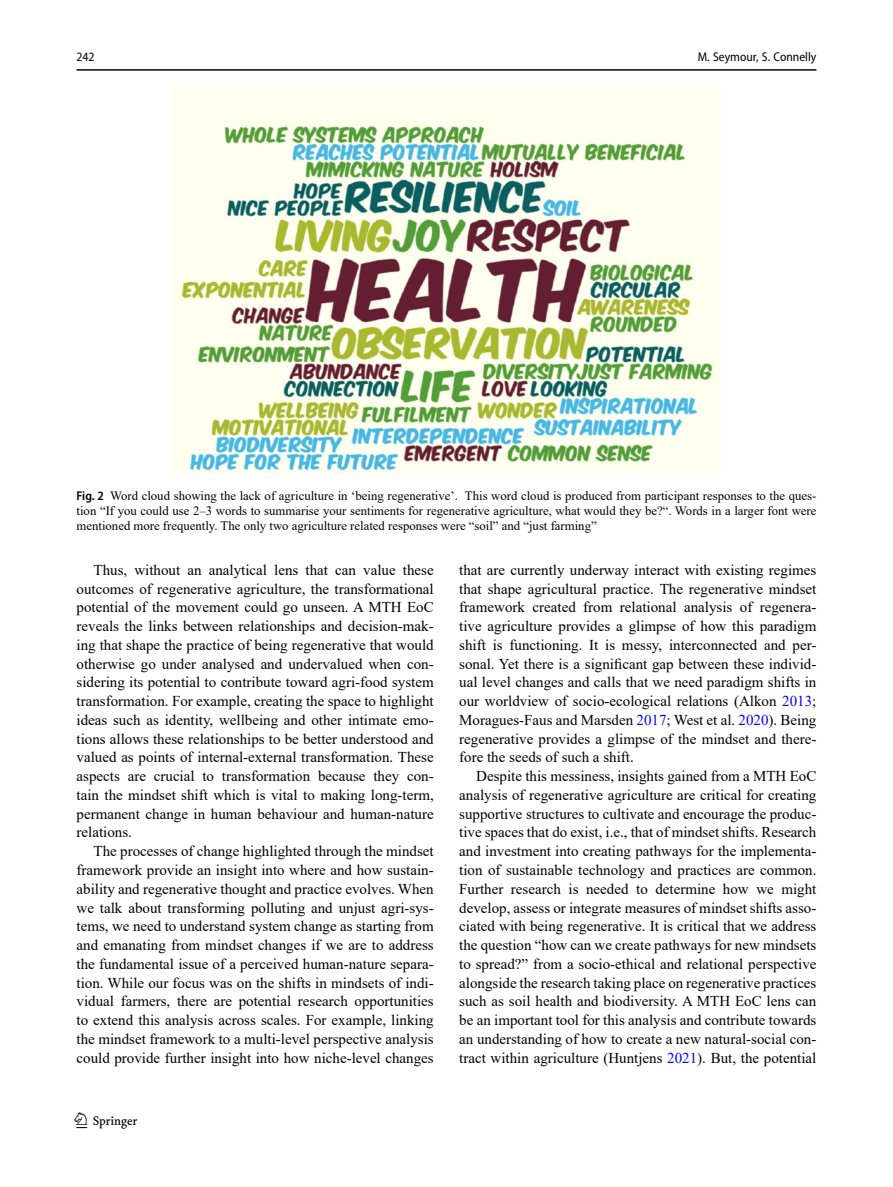
<style>
.page{position:relative;width:893px;height:1187px;background:#fff}
.page>*{position:absolute;margin:0;border:0;box-sizing:border-box;transform-origin:0 0}
.t1{font:22.5px "Springnew";color:#000}
.Body_Text_Indent{font:15px/18.8px "Times New Roman";color:#000;text-align:justify}
.Figure_Caption{font:12.75px/15px "Times New Roman";color:#000;text-align:justify}
.t2{font:semi-condensed 12.75px "Myriad Pro";color:#000}
.s1{font-family:"Myriad Pro";font-weight:600;font-stretch:semi-condensed}
.s2{color:#00f}
</style>
<div class="page">
<hr style="left:77px;top:69px;width:739px;height:2px;background:#000">
<img style="left:172px;top:87px;width:549px;height:386px">
<p class="t2" style="left:77px;top:49px;width:20px">242</p>
<p class="t2" style="left:698px;top:49px;width:120px">M. Seymour, S. Connelly</p>
<p class="Figure_Caption" style="left:77px;top:488px;width:741px"><span class="s1">Fig. 2</span> Word cloud showing the lack of agriculture in ‘being regenerative’. This word cloud is produced from participant responses to the ques&shy;tion “If you could use 2–3 words to summarise your sentiments for regenerative agriculture, what would they be?“. Words in a larger font were mentioned more frequently. The only two agriculture related responses were “soil” and “just farming”</p>
<p class="Body_Text_Indent" style="left:77px;top:560px;width:359px;text-indent:17px">Thus, without an analytical lens that can value these outcomes of regenerative agriculture, the transformational potential of the movement could go unseen. A MTH EoC reveals the links between relationships and decision-mak&shy;ing that shape the practice of being regenerative that would otherwise go under analysed and undervalued when con&shy;sidering its potential to contribute toward agri-food system transformation. For example, creating the space to highlight ideas such as identity, wellbeing and other intimate emo&shy;tions allows these relationships to be better understood and valued as points of internal-external transformation. These aspects are crucial to transformation because they con&shy;tain the mindset shift which is vital to making long-term, permanent change in human behaviour and human-nature relations.</p>
<p class="Body_Text_Indent" style="left:77px;top:841px;width:359px;text-indent:17px">The processes of change highlighted through the mindset framework provide an insight into where and how sustain&shy;ability and regenerative thought and practice evolves. When we talk about transforming polluting and unjust agri-sys&shy;tems, we need to understand system change as starting from and emanating from mindset changes if we are to address the fundamental issue of a perceived human-nature separa&shy;tion. While our focus was on the shifts in mindsets of indi&shy;vidual farmers, there are potential research opportunities to extend this analysis across scales. For example, linking the mindset framework to a multi-level perspective analysis could provide further insight into how niche-level changes</p>
<h1 class="t1" style="left:77px;top:1107px;width:63px">1 3</h1>
<p class="Body_Text_Indent" style="left:459px;top:560px;width:359px">that are currently underway interact with existing regimes that shape agricultural practice. The regenerative mindset framework created from relational analysis of regenera&shy;tive agriculture provides a glimpse of how this paradigm shift is functioning. It is messy, interconnected and per&shy;sonal. Yet there is a significant gap between these individ&shy;ual level changes and calls that we need paradigm shifts in our worldview of socio-ecological relations (Alkon <span class="s2">2013</span>; Moragues-Faus and Marsden <span class="s2">2017</span>; West et al. <span class="s2">2020</span>). Being regenerative provides a glimpse of the mindset and there&shy;fore the seeds of such a shift.</p>
<p class="Body_Text_Indent" style="left:459px;top:766px;width:359px;text-indent:17px">Despite this messiness, insights gained from a MTH EoC analysis of regenerative agriculture are critical for creating supportive structures to cultivate and encourage the produc&shy;tive spaces that do exist, i.e., that of mindset shifts. Research and investment into creating pathways for the implementa&shy;tion of sustainable technology and practices are common.<br>Further research is needed to determine how we might develop, assess or integrate measures of mindset shifts asso&shy;ciated with being regenerative. It is critical that we address the question “how can we create pathways for new mindsets to spread?” from a socio-ethical and relational perspective alongside the research taking place on regenerative practices such as soil health and biodiversity. A MTH EoC lens can be an important tool for this analysis and contribute towards an understanding of how to create a new natural-social con&shy;tract within agriculture (Huntjens <span class="s2">2021</span>). But, the potential</p>
</div>
